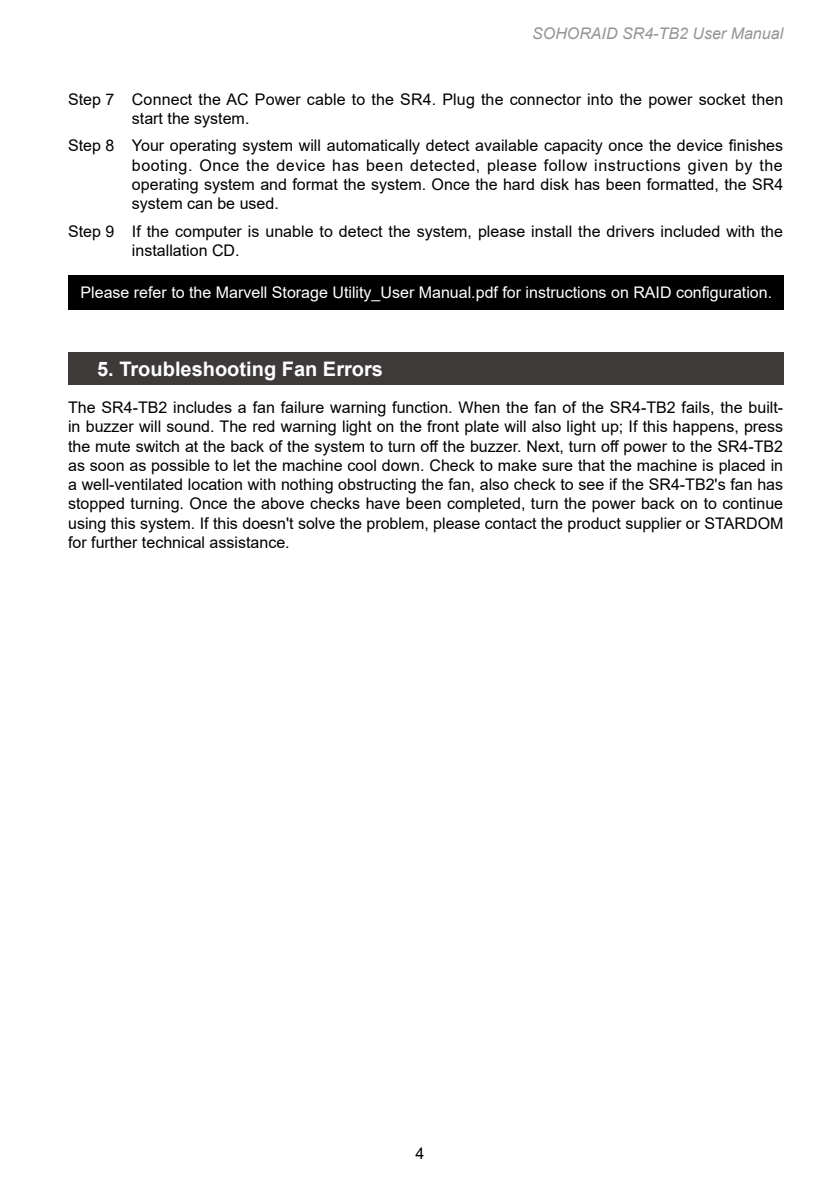
<style>
.page{position:relative;width:840px;height:1191px;background:#fff}
.page>*{position:absolute;margin:0;border:0;box-sizing:border-box;transform-origin:0 0}
.t1{font:700 20px "Arial";color:#fff}
.t2{font:16px/19.2px "Arial";color:#000;text-align:justify}
.t3{font:16px "Arial";color:#fff}
.t4{font:italic 16px "Arial";color:#949495}
</style>
<div class="page">
<div style="left:68px;top:352px;width:714px;height:32px;background:#3e3a39"></div>
<div style="left:68px;top:276px;width:714px;height:34px;background:#000"></div>
<p class="t4" style="left:532px;top:23px;width:252px">SOHORAID SR4-TB2 User Manual</p>
<p class="t2" style="left:68px;top:89px;width:48px">Step 7</p>
<p class="t2" style="left:68px;top:136px;width:48px">Step 8</p>
<p class="t2" style="left:68px;top:221px;width:48px">Step 9</p>
<p class="t2" style="left:132px;top:89px;width:652px">Connect the AC Power cable to the SR4. Plug the connector into the power socket then start the system.</p>
<p class="t2" style="left:132px;top:136px;width:652px">Your operating system will automatically detect available capacity once the device finishes booting. Once the device has been detected, please follow instructions given by the operating system and format the system. Once the hard disk has been formatted, the SR4 system can be used.</p>
<p class="t2" style="left:132px;top:221px;width:652px">If the computer is unable to detect the system, please install the drivers included with the installation CD.</p>
<p class="t3" style="left:80px;top:282px;width:692px">Please refer to the Marvell Storage Utility_User Manual.pdf for instructions on RAID configuration.</p>
<p class="t1" style="left:97px;top:354px;width:287px">5. Troubleshooting Fan Errors</p>
<p class="t2" style="left:68px;top:398px;width:716px">The SR4-TB2 includes a fan failure warning function. When the fan of the SR4-TB2 fails, the built&shy;in buzzer will sound. The red warning light on the front plate will also light up; If this happens, press the mute switch at the back of the system to turn off the buzzer. Next, turn off power to the SR4-TB2 as soon as possible to let the machine cool down. Check to make sure that the machine is placed in a well-ventilated location with nothing obstructing the fan, also check to see if the SR4-TB2's fan has stopped turning. Once the above checks have been completed, turn the power back on to continue using this system. If this doesn't solve the problem, please contact the product supplier or STARDOM for further technical assistance.</p>
<p class="t2" style="left:415px;top:1143px;width:10px">4</p>
</div>
